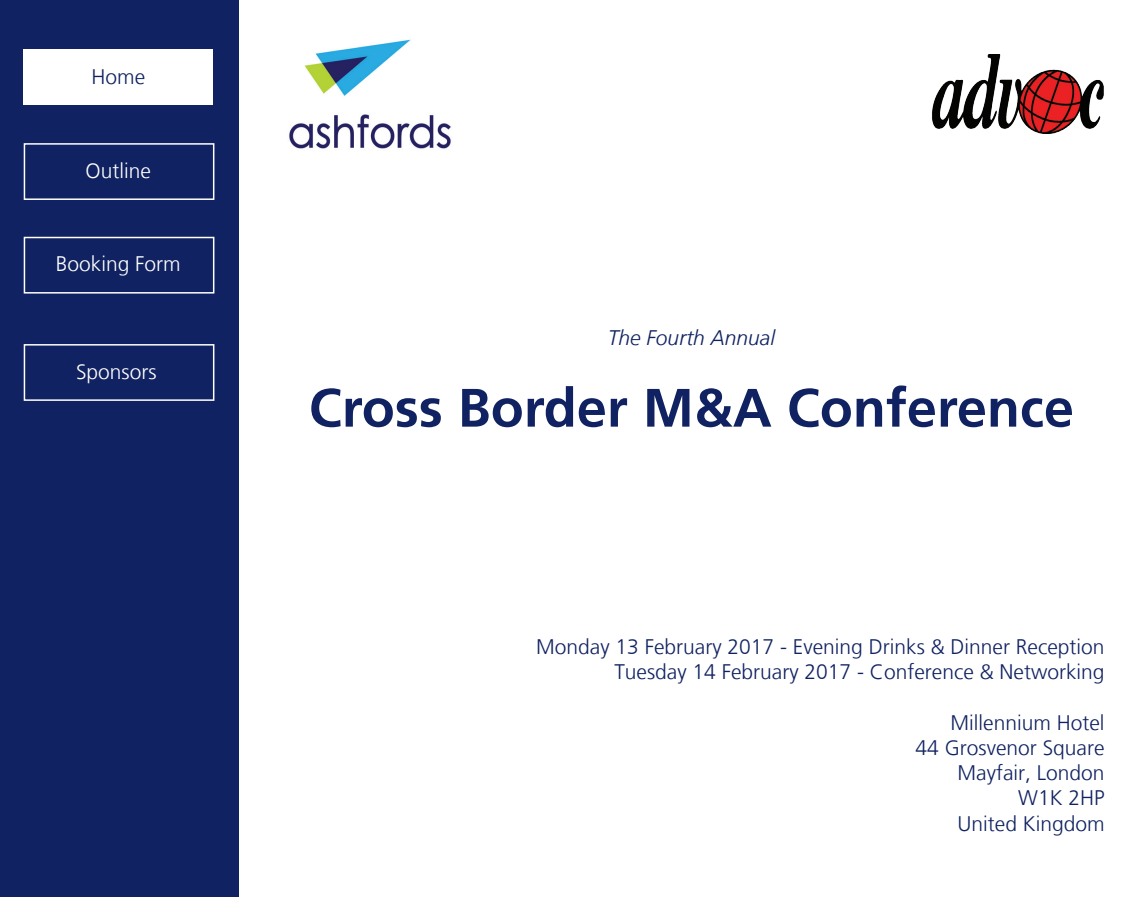
<style>
.page{position:relative;width:1145px;height:897px;background:#fff}
.page>*{position:absolute;margin:0;border:0;box-sizing:border-box;transform-origin:0 0}
.t1{font:700 54px "Frutiger LT";color:#102261}
.t2{font:300 21px "Frutiger LT";color:#102261}
.t3{font:300 21px "Frutiger LT";color:#fff}
.t4{font:italic 300 21px "Frutiger LT";color:#102261}
</style>
<div class="page">
<div style="left:0;top:0;width:238px;height:896px;background:#102261"></div>
<div style="left:24px;top:50px;width:189px;height:55px;background:#fff"></div>
<div style="left:24px;top:143px;width:190px;height:57px;background:#102261;border:2px solid #fff"></div>
<div style="left:24px;top:237px;width:190px;height:56px;background:#102261;border:2px solid #fff"></div>
<img style="left:289px;top:39px;width:162px;height:110px">
<img style="left:932px;top:54px;width:172px;height:80px">
<div style="left:24px;top:344px;width:190px;height:57px;background:#102261;border:2px solid #fff"></div>
<p class="t2" style="left:91px;top:65px;width:55px">Home</p>
<p class="t3" style="left:86px;top:158px;width:67px">Outline</p>
<p class="t3" style="left:56px;top:251px;width:126px">Booking Form</p>
<p class="t3" style="left:76px;top:359px;width:82px">Sponsors</p>
<p class="t4" style="left:608px;top:325px;width:168px">The Fourth Annual</p>
<p class="t1" style="left:309px;top:376px;width:767px">Cross Border M&amp;A Conference</p>
<p class="t2" style="left:536px;top:635px;width:570px">Monday 13 February 2017 - Evening Drinks &amp; Dinner Reception</p>
<p class="t2" style="left:614px;top:660px;width:492px">Tuesday 14 February 2017 - Conference &amp; Networking</p>
<p class="t2" style="left:950px;top:710px;width:156px">Millennium Hotel</p>
<p class="t2" style="left:915px;top:735px;width:191px">44 Grosvenor Square</p>
<p class="t2" style="left:957px;top:761px;width:149px">Mayfair, London</p>
<p class="t2" style="left:1018px;top:786px;width:88px">W1K 2HP</p>
<p class="t2" style="left:957px;top:811px;width:149px">United Kingdom</p>
</div>
